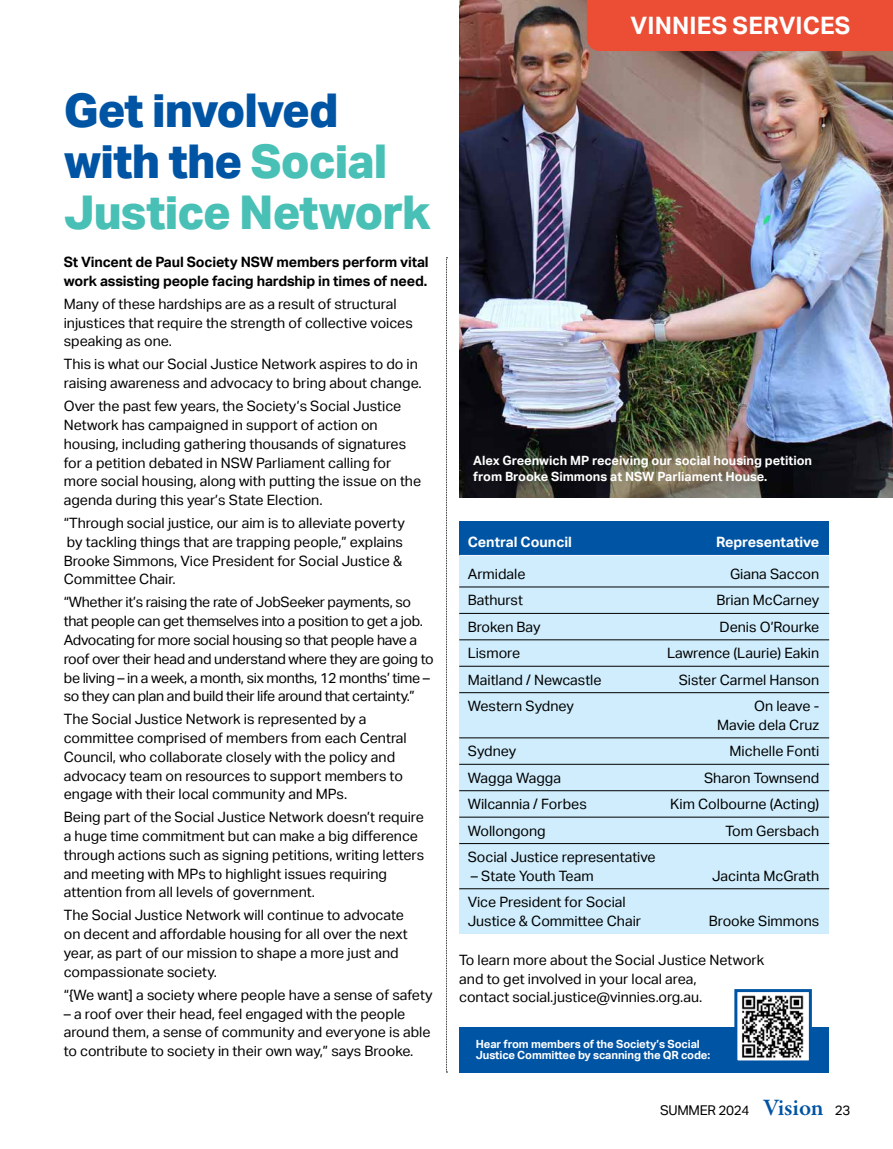
<style>
.page{position:relative;width:893px;height:1149px;background:#fff}
.page>*{position:absolute;margin:0;border:0;box-sizing:border-box;transform-origin:0 0}
.t1{font:800 46.5px/51px "Aktiv Grotesk";letter-spacing:-.02em;color:#49c0b6}
.t2{font:700 24px "Aktiv Grotesk";letter-spacing:.005em;color:#fff}
.t3{font:14.25px/18.8px "Aktiv Grotesk";color:#000}
.t4{font:14.25px/18.8px "Aktiv Grotesk";letter-spacing:-.02em;color:#000}
.t5{font:700 14.25px/18.8px "Aktiv Grotesk";letter-spacing:-.01em;color:#000}
.t6{font:700 14.25px "Aktiv Grotesk";color:#fff}
.t7{font:13.5px "Aktiv Grotesk";letter-spacing:-.02em;color:#000}
.t8{font:700 12.75px/16.5px "Aktiv Grotesk";color:#fff}
.t9{font:700 11.25px/11.2px "Aktiv Grotesk";letter-spacing:-.01em;color:#fff}
.s1{color:#0054a4}
.s2{font-family:"Garamond Premr Pro";font-weight:600;font-size:24px;color:#0054a4}
</style>
<div class="page">
<svg style="left:446px;top:257px;width:1px;height:815px"></svg>
<img style="left:459px;top:0;width:434px;height:497px">
<div style="left:459px;top:528px;width:370px;height:405px;background:#cfedfc"></div>
<div style="left:459px;top:521px;width:370px;height:34px;background:#0054a4"></div>
<hr style="left:459px;top:555px;width:370px;height:1px;background:#fff">
<hr style="left:459px;top:586px;width:370px;height:1px;background:#000">
<hr style="left:459px;top:613px;width:370px;height:1px;background:#000">
<hr style="left:459px;top:639px;width:370px;height:1px;background:#000">
<hr style="left:459px;top:665px;width:370px;height:1px;background:#000">
<hr style="left:459px;top:692px;width:370px;height:1px;background:#000">
<hr style="left:459px;top:737px;width:370px;height:1px;background:#000">
<hr style="left:459px;top:763px;width:370px;height:1px;background:#000">
<hr style="left:459px;top:790px;width:370px;height:1px;background:#000">
<hr style="left:459px;top:816px;width:370px;height:1px;background:#000">
<hr style="left:459px;top:842px;width:370px;height:1px;background:#000">
<hr style="left:459px;top:888px;width:370px;height:1px;background:#000">
<div style="left:459px;top:1026px;width:370px;height:45px;background:#0054a4"></div>
<img style="left:738px;top:992px;width:70px;height:67px">
<div style="left:734px;top:988px;width:78px;height:75px;border:3px solid #0054a4"></div>
<div style="left:587px;top:0;width:306px;height:51px;background:#eb4e35"></div>
<h1 class="t1" style="left:64px;top:85px;width:369px"><span class="s1">Get involved with the</span> Social<br>Justice Network</h1>
<p class="t5" style="left:64px;top:253px;width:366px">St Vincent de Paul Society NSW members perform vital work assisting people facing hardship in times of need.</p>
<p class="t3" style="left:64px;top:294px;width:351px">Many of these hardships are as a result of structural injustices that require the strength of collective voices speaking as one.</p>
<p class="t3" style="left:64px;top:355px;width:359px">This is what our Social Justice Network aspires to do in raising awareness and advocacy to bring about change.</p>
<p class="t3" style="left:64px;top:397px;width:359px">Over the past few years, the Society’s Social Justice Network has campaigned in support of action on housing, including gathering thousands of signatures for a petition debated in NSW Parliament calling for more social housing, along with putting the issue on the agenda during this year’s State Election.</p>
<p class="t3" style="left:64px;top:513px;width:343px">“Through social justice, our aim is to alleviate poverty by tackling things that are trapping people,” explains Brooke Simmons, Vice President for Social Justice &amp; Committee Chair.</p>
<p class="t4" style="left:64px;top:593px;width:371px">“Whether it’s raising the rate of JobSeeker payments, so that people can get themselves into a position to get a job.<br>Advocating for more social housing so that people have a roof over their head and understand where they are going to be living – in a week, a month, six months, 12 months’ time – so they can plan and build their life around that certainty.”</p>
<p class="t3" style="left:64px;top:709px;width:345px">The Social Justice Network is represented by a committee comprised of members from each Central Council, who collaborate closely with the policy and advocacy team on resources to support members to engage with their local community and MPs.</p>
<p class="t3" style="left:64px;top:807px;width:362px">Being part of the Social Justice Network doesn’t require a huge time commitment but can make a big difference through actions such as signing petitions, writing letters and meeting with MPs to highlight issues requiring attention from all levels of government.</p>
<p class="t3" style="left:64px;top:905px;width:345px">The Social Justice Network will continue to advocate on decent and affordable housing for all over the next year, as part of our mission to shape a more just and compassionate society.</p>
<p class="t3" style="left:64px;top:985px;width:370px">“{We want] a society where people have a sense of safety</p>
<p class="t3" style="left:64px;top:1003px;width:368px">– a roof over their head, feel engaged with the people around them, a sense of community and everyone is able to contribute to society in their own way,” says Brooke.</p>
<h2 class="t2" style="left:631px;top:12px;width:221px">VINNIES SERVICES</h2>
<p class="t8" style="left:473px;top:452px;width:340px">Alex Greenwich MP receiving our social housing petition from Brooke Simmons at NSW Parliament House.</p>
<p class="t6" style="left:468px;top:534px;width:106px">Central Council</p>
<p class="t6" style="left:716px;top:534px;width:105px">Representative</p>
<p class="t3" style="left:468px;top:564px;width:59px">Armidale</p>
<p class="t3" style="left:730px;top:564px;width:91px">Giana Saccon</p>
<p class="t3" style="left:468px;top:591px;width:57px">Bathurst</p>
<p class="t3" style="left:716px;top:591px;width:104px">Brian McCarney</p>
<p class="t3" style="left:468px;top:617px;width:74px">Broken Bay</p>
<p class="t3" style="left:719px;top:617px;width:101px">Denis O’Rourke</p>
<p class="t3" style="left:468px;top:643px;width:54px">Lismore</p>
<p class="t3" style="left:667px;top:643px;width:154px">Lawrence (Laurie) Eakin</p>
<p class="t3" style="left:468px;top:670px;width:135px">Maitland / Newcastle</p>
<p class="t3" style="left:679px;top:670px;width:142px">Sister Carmel Hanson</p>
<p class="t3" style="left:468px;top:696px;width:108px">Western Sydney</p>
<p class="t3" style="left:717px;top:696px;width:104px;text-align:right">On leave -<br>Mavie dela Cruz</p>
<p class="t3" style="left:468px;top:741px;width:50px">Sydney</p>
<p class="t3" style="left:729px;top:741px;width:91px">Michelle Fonti</p>
<p class="t3" style="left:468px;top:768px;width:95px">Wagga Wagga</p>
<p class="t3" style="left:704px;top:768px;width:117px">Sharon Townsend</p>
<p class="t3" style="left:468px;top:794px;width:121px">Wilcannia / Forbes</p>
<p class="t3" style="left:670px;top:794px;width:151px">Kim Colbourne (Acting)</p>
<p class="t3" style="left:468px;top:821px;width:80px">Wollongong</p>
<p class="t3" style="left:725px;top:821px;width:95px">Tom Gersbach</p>
<p class="t3" style="left:468px;top:847px;width:189px">Social Justice representative</p>
<p class="t3" style="left:471px;top:866px;width:124px">– State Youth Team</p>
<p class="t3" style="left:712px;top:866px;width:109px">Jacinta McGrath</p>
<p class="t3" style="left:468px;top:892px;width:175px">Vice President for Social<br>Justice &amp; Committee Chair</p>
<p class="t3" style="left:709px;top:911px;width:112px">Brooke Simmons</p>
<p class="t3" style="left:459px;top:950px;width:307px">To learn more about the Social Justice Network and to get involved in your local area,<br>contact social.justice@vinnies.org.au.</p>
<p class="t9" style="left:476px;top:1037px;width:236px">Hear from members of the Society’s Social<br>Justice Committee by scanning the QR code:</p>
<p class="t7" style="left:660px;top:1101px;width:192px">SUMMER 2024 <span class="s2">Vision</span> 23</p>
</div>
